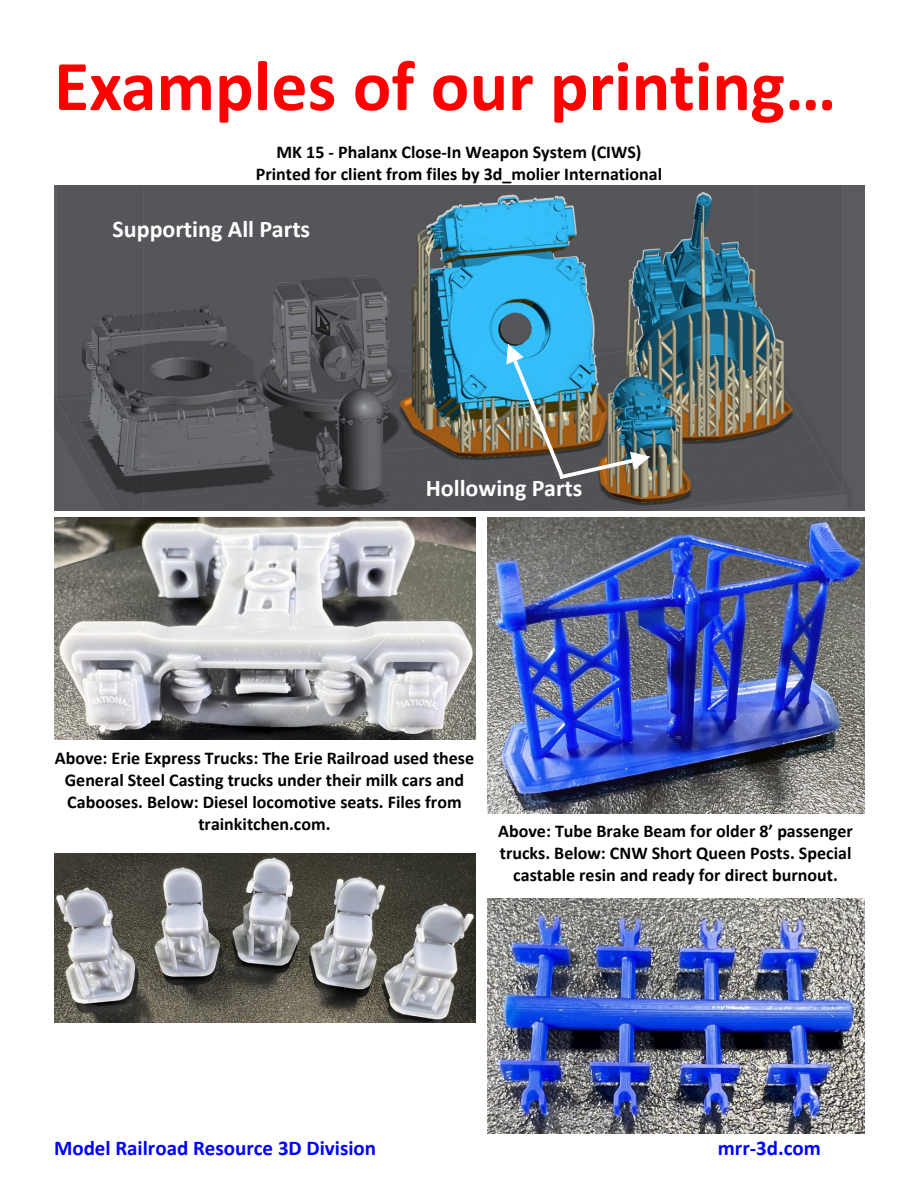
<style>
.page{position:relative;width:918px;height:1188px;background:#fff}
.page>*{position:absolute;margin:0;border:0;box-sizing:border-box;transform-origin:0 0}
.t1{font:700 72px "Calibri";color:#f00}
.t2{font:700 24px "Calibri";color:#fff}
.t3{font:700 21px "Calibri";color:#00f}
.t4{font:700 18px/22px "Calibri";color:#000;text-align:center}
</style>
<div class="page">
<img style="left:54px;top:185px;width:810px;height:325px">
<img style="left:506px;top:344px;width:144px;height:139px">
<img style="left:54px;top:518px;width:421px;height:221px">
<img style="left:487px;top:518px;width:377px;height:296px">
<img style="left:487px;top:899px;width:377px;height:235px">
<img style="left:54px;top:853px;width:421px;height:170px">
<h1 class="t1" style="left:54px;top:56px;width:784px">Examples of our printing…</h1>
<p class="t4" style="left:256px;top:143px;width:408px">MK 15 - Phalanx Close-In Weapon System (CIWS)<br>Printed for client from files by 3d_molier International</p>
<h2 class="t2" style="left:113px;top:219px;width:199px">Supporting All Parts</h2>
<h2 class="t2" style="left:426px;top:478px;width:158px">Hollowing Parts</h2>
<p class="t4" style="left:55px;top:748px;width:421px">Above: Erie Express Trucks: The Erie Railroad used these General Steel Casting trucks under their milk cars and Cabooses. Below: Diesel locomotive seats. Files from trainkitchen.com.</p>
<p class="t4" style="left:498px;top:821px;width:356px">Above: Tube Brake Beam for older 8’ passenger trucks. Below: CNW Short Queen Posts. Special castable resin and ready for direct burnout.</p>
<p class="t3" style="left:54px;top:1139px;width:324px">Model Railroad Resource 3D Division</p>
<p class="t3" style="left:718px;top:1139px;width:105px">mrr-3d.com</p>
</div>
